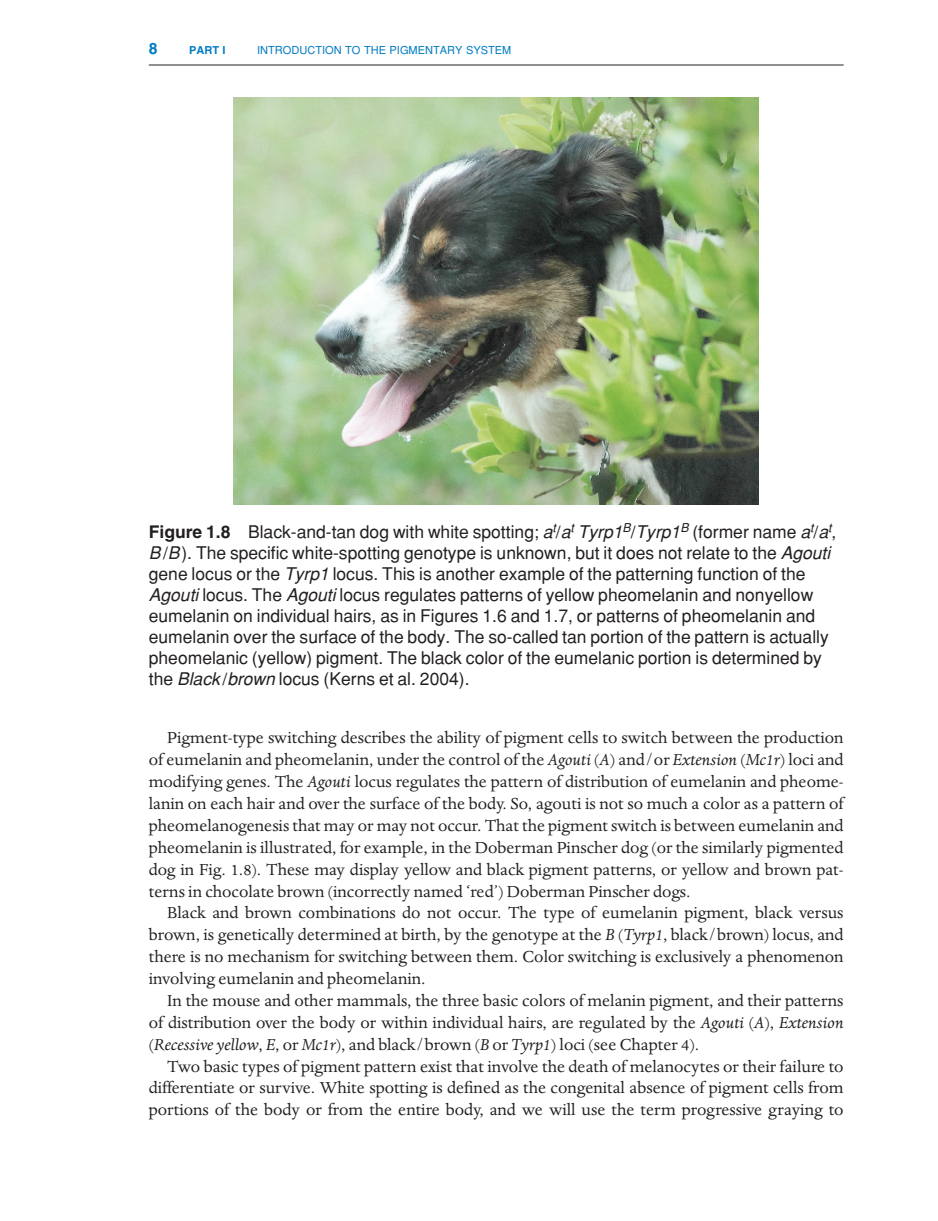
<style>
.page{position:relative;width:938px;height:1221px;background:#fff}
.page>*{position:absolute;margin:0;border:0;box-sizing:border-box;transform-origin:0 0}
.t1{font:18.38px/21.9px "Dante";color:#231f20;text-align:justify}
.t2{font:17.5px/21px "Helvetica";color:#231f20}
.t3{font:700 15.75px "Helvetica";color:#007cc2}
.t4{font:11.03px "Helvetica";color:#007cc2}
.t5{font:700 11.03px "Helvetica";color:#007cc2}
.s1{font-weight:700}
.s2{font-style:italic}
</style>
<div class="page">
<img style="left:148px;top:64px;width:696px;height:441px">
<p class="t3" style="left:149px;top:43px;width:10px">8</p>
<p class="t5" style="left:189px;top:46px;width:38px">PART I</p>
<p class="t4" style="left:257px;top:46px;width:256px">INTRODUCTION TO THE PIGMENTARY SYSTEM</p>
<p class="t2" style="left:149px;top:522px;width:689px"><span class="s1">Figure 1.8</span> Black-and-tan dog with white spotting; <span class="s2">a</span><sup>t</sup>/<span class="s2">a</span><sup>t</sup> <span class="s2">Tyrp1</span><sup>B</sup>/<span class="s2">Tyrp1</span><sup>B</sup> (former name <span class="s2">a</span><sup>t</sup>/<span class="s2">a</span><sup>t</sup>, <span class="s2">B</span>/<span class="s2">B</span>). The specific white-spotting genotype is unknown, but it does not relate to the <span class="s2">Agouti </span>gene locus or the <span class="s2">Tyrp1</span>locus. This is another example of the patterning function of the <span class="s2">Agouti</span>locus. The <span class="s2">Agouti</span>locus regulates patterns of yellow pheomelanin and nonyellow eumelanin on individual hairs, as in Figures 1.6 and 1.7, or patterns of pheomelanin and eumelanin over the surface of the body. The so-called tan portion of the pattern is actually pheomelanic (yellow) pigment. The black color of the eumelanic portion is determined by the <span class="s2">Black</span> /<span class="s2">brown</span>locus (Kerns et al. 2004).</p>
<p class="t1" style="left:149px;top:728px;width:696px;text-indent:18px">Pigment-type switching describes the ability of pigment cells to switch between the production of eumelanin and pheomelanin, under the control of the <span class="s2">Agouti</span> (<span class="s2">A</span>) and/or <span class="s2">Extension</span> (<span class="s2">Mc1r</span>) loci and modifying genes. The <span class="s2">Agouti</span> locus regulates the pattern of distribution of eumelanin and pheome&shy;lanin on each hair and over the surface of the body. So, agouti is not so much a color as a pattern of pheomelanogenesis that may or may not occur. That the pigment switch is between eumelanin and pheomelanin is illustrated, for example, in the Doberman Pinscher dog (or the similarly pigmented dog in Fig. 1.8). These may display yellow and black pigment patterns, or yellow and brown pat&shy;terns in chocolate brown (incorrectly named ‘red’) Doberman Pinscher dogs.</p>
<p class="t1" style="left:149px;top:903px;width:696px;text-indent:18px">Black and brown combinations do not occur. The type of eumelanin pigment, black versus brown, is genetically determined at birth, by the genotype at the <span class="s2">B</span> (<span class="s2">Tyrp1</span>, black/brown) locus, and there is no mechanism for switching between them. Color switching is exclusively a phenomenon involving eumelanin and pheomelanin.</p>
<p class="t1" style="left:149px;top:991px;width:696px;text-indent:18px">In the mouse and other mammals, the three basic colors of melanin pigment, and their patterns of distribution over the body or within individual hairs, are regulated by the <span class="s2">Agouti</span> (<span class="s2">A</span>), <span class="s2">Extension </span>(<span class="s2">Recessive yellow</span>, <span class="s2">E</span>, or <span class="s2">Mc1r</span>), and black/brown (<span class="s2">B</span> or <span class="s2">Tyrp1</span>) loci (see Chapter 4).</p>
<p class="t1" style="left:149px;top:1056px;width:696px;text-indent:18px">Two basic types of pigment pattern exist that involve the death of melanocytes or their failure to differentiate or survive. White spotting is defined as the congenital absence of pigment cells from portions of the body or from the entire body, and we will use the term progressive graying to</p>
</div>
